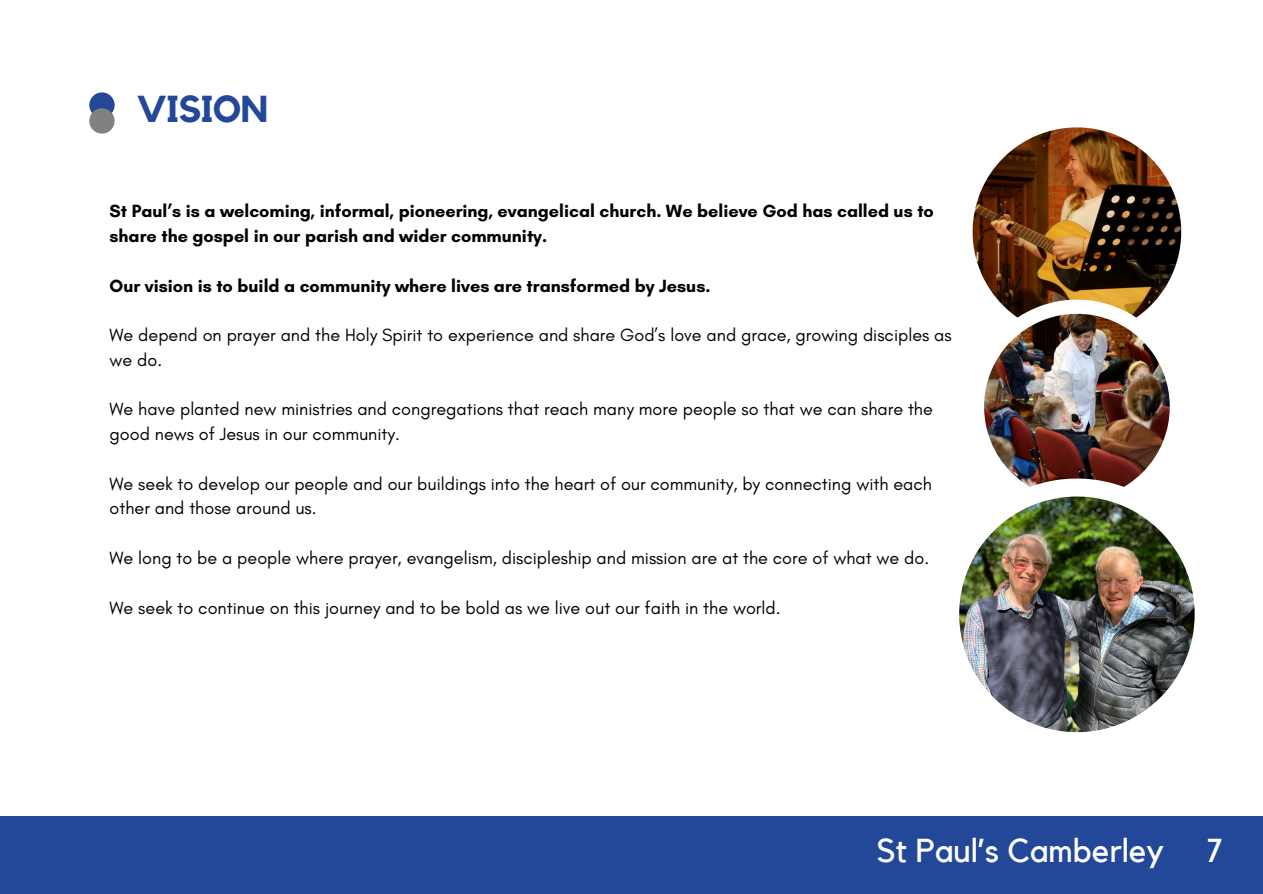
<style>
.page{position:relative;width:1263px;height:894px;background:#fff}
.page>*{position:absolute;margin:0;border:0;box-sizing:border-box;transform-origin:0 0}
.t1{font:700 37.35px "Kollektif";letter-spacing:-.02em;color:#234799}
.t2{font:33px "Kollektif";color:#fff}
.t3{font:18px/24.8px "Glacial Indifference";color:#000}
.t4{font:700 18px/24.8px "Glacial Indifference";color:#000}
</style>
<div class="page">
<div style="left:89px;top:92px;width:26px;height:26px;background:#234799;border-radius:50%"></div>
<div style="left:89px;top:108px;width:26px;height:26px;background:#818182;border-radius:50%"></div>
<img style="left:973px;top:127px;width:208px;height:172px">
<svg style="left:997px;top:299px;width:160px;height:15px"></svg>
<img style="left:984px;top:314px;width:186px;height:164px">
<svg style="left:1017px;top:478px;width:120px;height:255px"></svg>
<img style="left:959px;top:496px;width:236px;height:236px">
<div style="left:0;top:815px;width:1263px;height:78px;background:#234799"></div>
<p class="t1" style="left:137px;top:91px;width:133px">VISION</p>
<h1 class="t4" style="left:110px;top:198px;width:826px">St Paul’s is a welcoming, informal, pioneering, evangelical church. We believe God has called us to share the gospel in our parish and wider community.</h1>
<h3 class="t4" style="left:110px;top:273px;width:602px">Our vision is to build a community where lives are transformed by Jesus.</h3>
<h3 class="t3" style="left:110px;top:322px;width:844px">We depend on prayer and the Holy Spirit to experience and share God’s love and grace, growing disciples as we do.</h3>
<p class="t3" style="left:110px;top:396px;width:825px">We have planted new ministries and congregations that reach many more people so that we can share the good news of Jesus in our community.</p>
<p class="t3" style="left:110px;top:471px;width:824px">We seek to develop our people and our buildings into the heart of our community, by connecting with each other and those around us.</p>
<p class="t3" style="left:110px;top:545px;width:821px">We long to be a people where prayer, evangelism, discipleship and mission are at the core of what we do.</p>
<p class="t3" style="left:110px;top:594px;width:672px">We seek to continue on this journey and to be bold as we live out our faith in the world.</p>
<h2 class="t2" style="left:877px;top:835px;width:289px">St Paul’s Camberley</h2>
<h2 class="t2" style="left:1207px;top:835px;width:17px">7</h2>
</div>
